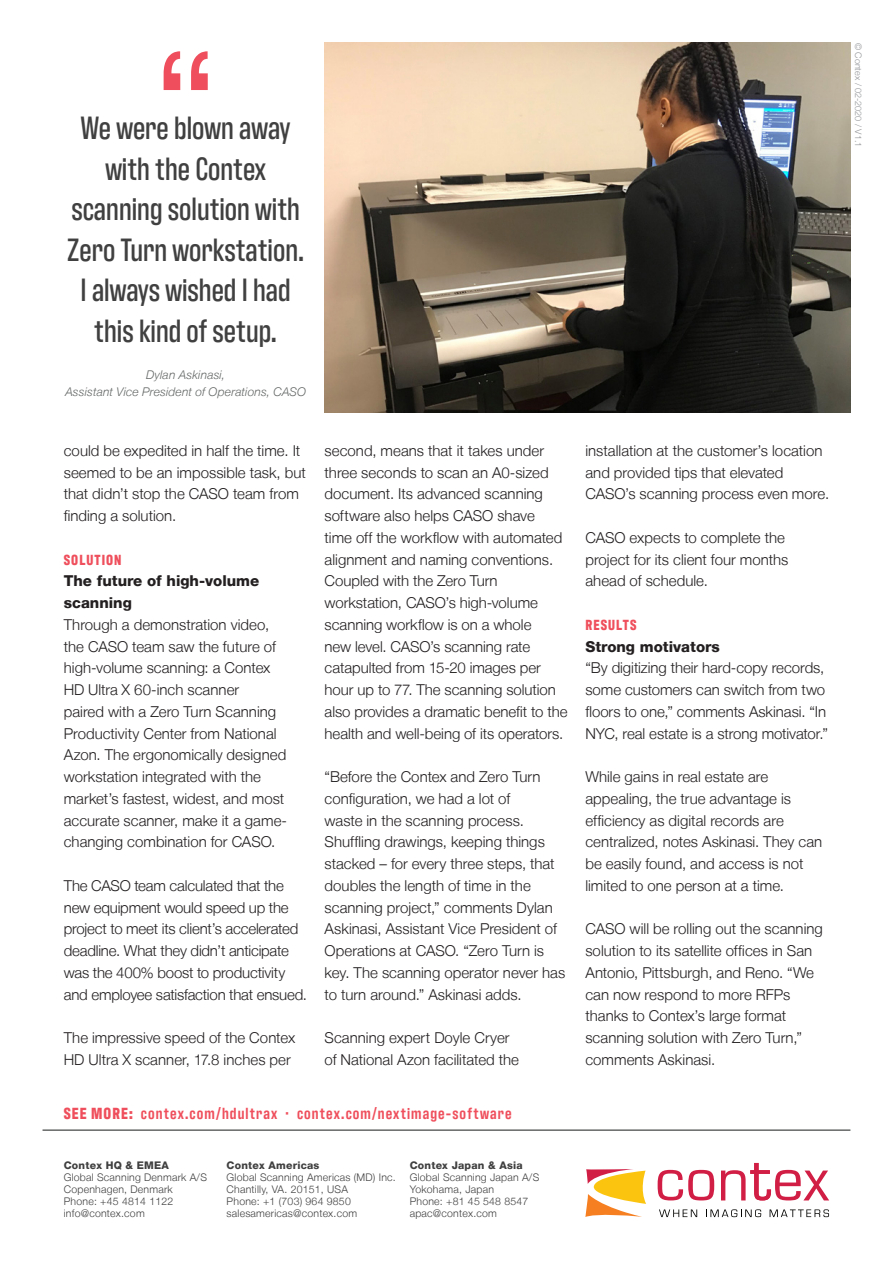
<style>
.page{position:relative;width:893px;height:1263px;background:#fff}
.page>*{position:absolute;margin:0;border:0;box-sizing:border-box;transform-origin:0 0}
.t1{font:150px "Helvetica Neue LT";color:#ef4f5c}
.t2{font:500 33px/40.5px "Antarctican Headline";color:#404040;text-align:center}
.t3{font:600 16.5px "Antarctican Headline";letter-spacing:.065em;color:#ef4f5c}
.Copy{font:300 15px/21.8px "Helvetica Neue LT";color:#231f20}
.Subheading{font:800 15px/21.8px "Helvetica Neue LT";color:#231f20}
.Red_captions{font:700 15px "Antarctican Headline";letter-spacing:.075em;color:#ef4f5c}
.Quote_who{font:italic 300 12px/16.5px "Helvetica Neue LT";letter-spacing:.015em;color:#656767;text-align:center}
.t4{font:300 10.5px "Helvetica Neue LT";letter-spacing:.02em;color:#404040}
.t5{font:800 10.5px "Helvetica Neue LT";letter-spacing:.02em;color:#404040}
.t6{font:300 9px "Helvetica Neue LT";color:#939598}
.s1{font-weight:700}
</style>
<div class="page">
<hr style="left:43px;top:1129px;width:807px;height:2px;background:#656767">
<svg style="left:658px;top:1170px;width:56px;height:30px"></svg>
<svg style="left:721px;top:1163px;width:108px;height:37px"></svg>
<svg style="left:585px;top:1169px;width:61px;height:48px"></svg>
<svg style="left:659px;top:1209px;width:38px;height:8px"></svg>
<svg style="left:706px;top:1209px;width:55px;height:8px"></svg>
<svg style="left:770px;top:1209px;width:59px;height:8px"></svg>
<img style="left:325px;top:43px;width:525px;height:369px">
<p class="t1" style="left:218px;top:126px;width:65px;rotate:-180deg">”</p>
<p class="t2" style="left:67px;top:105px;width:239px">We were blown away with the Contex scanning solution with<br>Zero Turn workstation.<br>I always wished I had this kind of setup.</p>
<p class="Quote_who" style="left:65px;top:367px;width:242px">Dylan Askinasi,<br>Assistant Vice President of Operations, CASO</p>
<p class="Copy" style="left:64px;top:439px;width:244px">could be expedited in half the time. It seemed to be an impossible task, but that didn’t stop the CASO team from finding a solution.</p>
<p class="Red_captions" style="left:64px;top:549px;width:59px">SOLUTION</p>
<p class="Subheading" style="left:64px;top:570px;width:197px">The future of high-volume scanning</p>
<p class="Copy" style="left:64px;top:613px;width:225px">Through a demonstration video, the CASO team saw the future of high-volume scanning: a Contex<br>HD Ultra X 60-inch scanner<br>paired with a Zero Turn Scanning<br>Productivity Center from National<br>Azon. The ergonomically designed workstation integrated with the market’s fastest, widest, and most accurate scanner, make it a game&shy;changing combination for CASO.</p>
<p class="Copy" style="left:64px;top:874px;width:245px">The CASO team calculated that the new equipment would speed up the project to meet its client’s accelerated deadline. What they didn’t anticipate was the 400% boost to productivity and employee satisfaction that ensued.</p>
<p class="Copy" style="left:64px;top:1026px;width:233px">The impressive speed of the Contex<br>HD Ultra X scanner, 17.8 inches per</p>
<p class="Copy" style="left:325px;top:439px;width:244px">second, means that it takes under three seconds to scan an A0-sized document. Its advanced scanning software also helps CASO shave<br>time off the workflow with automated alignment and naming conventions.<br>Coupled with the Zero Turn workstation, CASO’s high-volume scanning workflow is on a whole<br>new level. CASO’s scanning rate catapulted from 15-20 images per hour up to 77. The scanning solution also provides a dramatic benefit to the health and well-being of its operators.</p>
<p class="Copy" style="left:325px;top:765px;width:242px">“Before the Contex and Zero Turn configuration, we had a lot of<br>waste in the scanning process.<br>Shuffling drawings, keeping things stacked – for every three steps, that doubles the length of time in the scanning project,” comments Dylan Askinasi, Assistant Vice President of Operations at CASO. “Zero Turn is key. The scanning operator never has to turn around.” Askinasi adds.</p>
<p class="Copy" style="left:325px;top:1026px;width:196px">Scanning expert Doyle Cryer of National Azon facilitated the</p>
<p class="t3" style="left:64px;top:1102px;width:449px"><span class="s1">SEE MORE:</span> contex.com/hdultrax · contex.com/nextimage-software</p>
<p class="t5" style="left:64px;top:1159px;width:107px">Contex HQ &amp; EMEA</p>
<p class="t4" style="left:64px;top:1171px;width:145px">Global Scanning Denmark A/S</p>
<p class="t4" style="left:64px;top:1183px;width:111px">Copenhagen, Denmark</p>
<p class="t4" style="left:64px;top:1195px;width:111px">Phone: +45 4814 1122</p>
<p class="t4" style="left:64px;top:1207px;width:82px">info@contex.com</p>
<p class="t5" style="left:227px;top:1159px;width:94px">Contex Americas</p>
<p class="t4" style="left:227px;top:1171px;width:171px">Global Scanning Americas (MD) Inc.</p>
<p class="t4" style="left:227px;top:1183px;width:123px">Chantilly, VA. 20151, USA</p>
<p class="t4" style="left:227px;top:1195px;width:126px">Phone: +1 (703) 964 9850</p>
<p class="t4" style="left:227px;top:1207px;width:132px">salesamericas@contex.com</p>
<p class="t5" style="left:410px;top:1159px;width:114px">Contex Japan &amp; Asia</p>
<p class="t4" style="left:410px;top:1171px;width:131px">Global Scanning Japan A/S</p>
<p class="t4" style="left:410px;top:1183px;width:86px">Yokohama, Japan</p>
<p class="t4" style="left:410px;top:1195px;width:120px">Phone: +81 45 548 8547</p>
<p class="t4" style="left:410px;top:1207px;width:89px">apac@contex.com</p>
<p class="Copy" style="left:585px;top:439px;width:245px">installation at the customer’s location and provided tips that elevated<br>CASO’s scanning process even more.</p>
<p class="Copy" style="left:585px;top:526px;width:204px">CASO expects to complete the project for its client four months ahead of schedule.</p>
<p class="Red_captions" style="left:585px;top:614px;width:53px">RESULTS</p>
<p class="Subheading" style="left:585px;top:635px;width:136px">Strong motivators</p>
<p class="Copy" style="left:585px;top:657px;width:244px">“By digitizing their hard-copy records, some customers can switch from two floors to one,” comments Askinasi. “In NYC, real estate is a strong motivator.”</p>
<p class="Copy" style="left:585px;top:765px;width:238px">While gains in real estate are appealing, the true advantage is efficiency as digital records are centralized, notes Askinasi. They can be easily found, and access is not limited to one person at a time.</p>
<p class="Copy" style="left:585px;top:918px;width:239px">CASO will be rolling out the scanning solution to its satellite offices in San<br>Antonio, Pittsburgh, and Reno. “We can now respond to more RFPs thanks to Contex’s large format scanning solution with Zero Turn,” comments Askinasi.</p>
<p class="t6" style="left:864px;top:43px;width:106px;rotate:90deg">© Contex / 02-2020 / V1.1</p>
</div>
